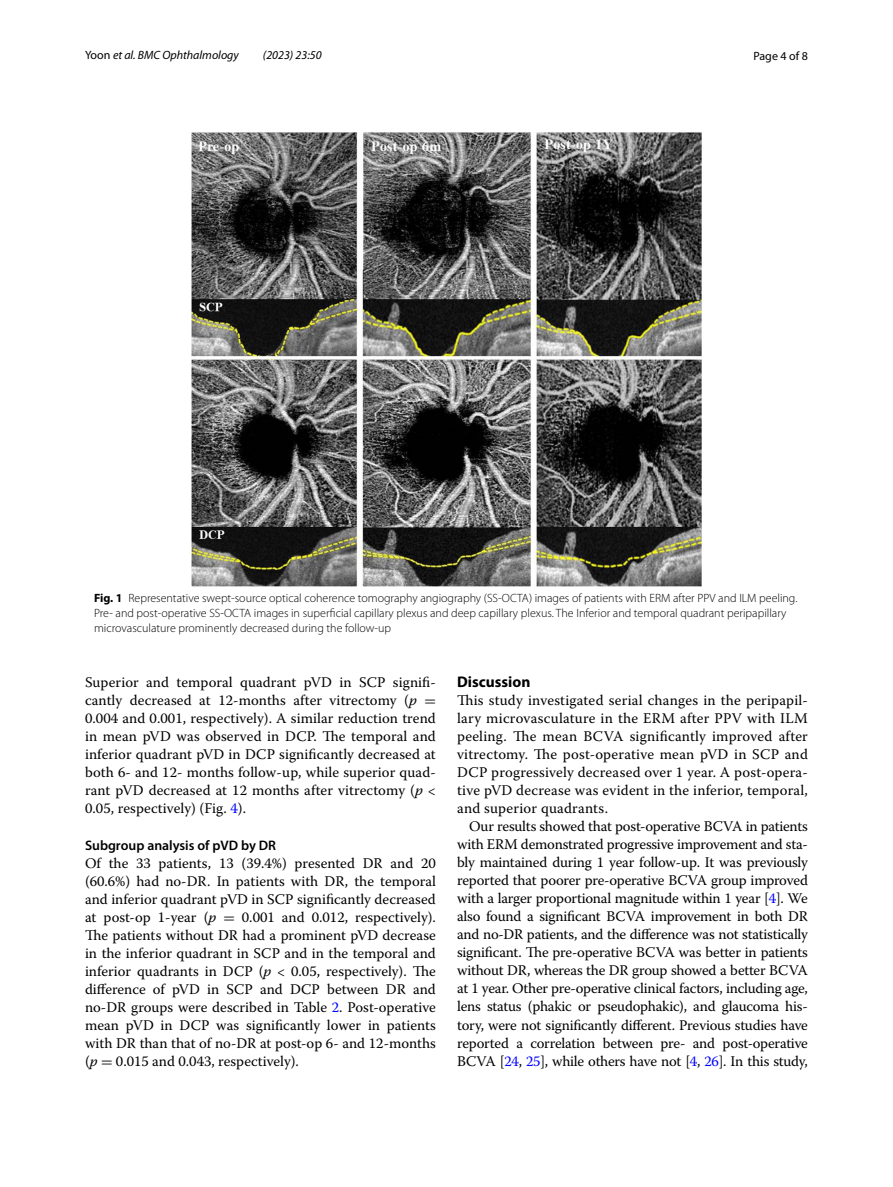
<style>
.page{position:relative;width:893px;height:1187px;background:#fff}
.page>*{position:absolute;margin:0;border:0;box-sizing:border-box;transform-origin:0 0}
.t1{font:700 15.45px "Myriad Pro";color:#000}
.t2{font:14.7px/18px "Warnock Pro";color:#000;text-align:justify}
.t3{font:600 13.8px "Myriad Pro";color:#000}
.t4{font:300 12px/15px "Myriad Pro";color:#000}
.t5{font:italic 12px "Myriad Pro";color:#000}
.t6{font:12px "Myriad Pro";color:#000}
.s1{font-style:normal}
.s2{font-weight:700}
.s3{font-style:italic}
.s4{font-family:"MTSY"}
.s5{color:#00f}
</style>
<div class="page">
<img style="left:191px;top:133px;width:511px;height:453px">
<p class="t5" style="left:85px;top:48px;width:155px"><span class="s1">Yoon</span> et al. BMC Ophthalmology</p>
<p class="t5" style="left:263px;top:48px;width:60px">(2023) 23:50</p>
<p class="t6" style="left:753px;top:48px;width:56px">Page 4 of 8</p>
<p class="t4" style="left:94px;top:590px;width:705px"><span class="s2">Fig. 1</span> Representative swept-source optical coherence tomography angiography (SS-OCTA) images of patients with ERM after PPV and ILM peeling.<br>Pre- and post-operative SS-OCTA images in superficial capillary plexus and deep capillary plexus. The Inferior and temporal quadrant peripapillary microvasculature prominently decreased during the follow-up</p>
<p class="t2" style="left:85px;top:672px;width:352px">Superior and temporal quadrant pVD in SCP signifi&shy;cantly decreased at 12-months after vitrectomy (<span class="s3">p</span> <span class="s4">= </span>0.004 and 0.001, respectively). A similar reduction trend in mean pVD was observed in DCP. The temporal and inferior quadrant pVD in DCP significantly decreased at both 6- and 12- months follow-up, while superior quad&shy;rant pVD decreased at 12 months after vitrectomy (<span class="s3">p</span> &lt; 0.05, respectively) (Fig. <span class="s5">4</span>).</p>
<p class="t3" style="left:85px;top:836px;width:193px">Subgroup analysis of pVD by DR</p>
<p class="t2" style="left:85px;top:854px;width:352px">Of the 33 patients, 13 (39.4%) presented DR and 20 (60.6%) had no-DR. In patients with DR, the temporal and inferior quadrant pVD in SCP significantly decreased at post-op 1-year (<span class="s3">p</span> <span class="s4">=</span> 0.001 and 0.012, respectively).<br>The patients without DR had a prominent pVD decrease in the inferior quadrant in SCP and in the temporal and inferior quadrants in DCP (<span class="s3">p</span> &lt; 0.05, respectively). The difference of pVD in SCP and DCP between DR and no-DR groups were described in Table <span class="s5">2</span>. Post-operative mean pVD in DCP was significantly lower in patients with DR than that of no-DR at post-op 6- and 12-months (<span class="s3">p</span> <span class="s4">=</span> 0.015 and 0.043, respectively).</p>
<p class="t1" style="left:457px;top:672px;width:75px">Discussion</p>
<p class="t2" style="left:457px;top:691px;width:352px">This study investigated serial changes in the peripapil&shy;lary microvasculature in the ERM after PPV with ILM peeling. The mean BCVA significantly improved after vitrectomy. The post-operative mean pVD in SCP and DCP progressively decreased over 1 year. A post-opera&shy;tive pVD decrease was evident in the inferior, temporal, and superior quadrants.</p>
<p class="t2" style="left:457px;top:817px;width:352px;text-indent:12px">Our results showed that post-operative BCVA in patients with ERM demonstrated progressive improvement and sta&shy;bly maintained during 1 year follow-up. It was previously reported that poorer pre-operative BCVA group improved with a larger proportional magnitude within 1 year [<span class="s5">4</span>]. We also found a significant BCVA improvement in both DR and no-DR patients, and the difference was not statistically significant. The pre-operative BCVA was better in patients without DR, whereas the DR group showed a better BCVA at 1 year. Other pre-operative clinical factors, including age, lens status (phakic or pseudophakic), and glaucoma his&shy;tory, were not significantly different. Previous studies have reported a correlation between pre- and post-operative BCVA [<span class="s5">24</span>, <span class="s5">25</span>], while others have not [<span class="s5">4</span>, <span class="s5">26</span>]. In this study,</p>
</div>
